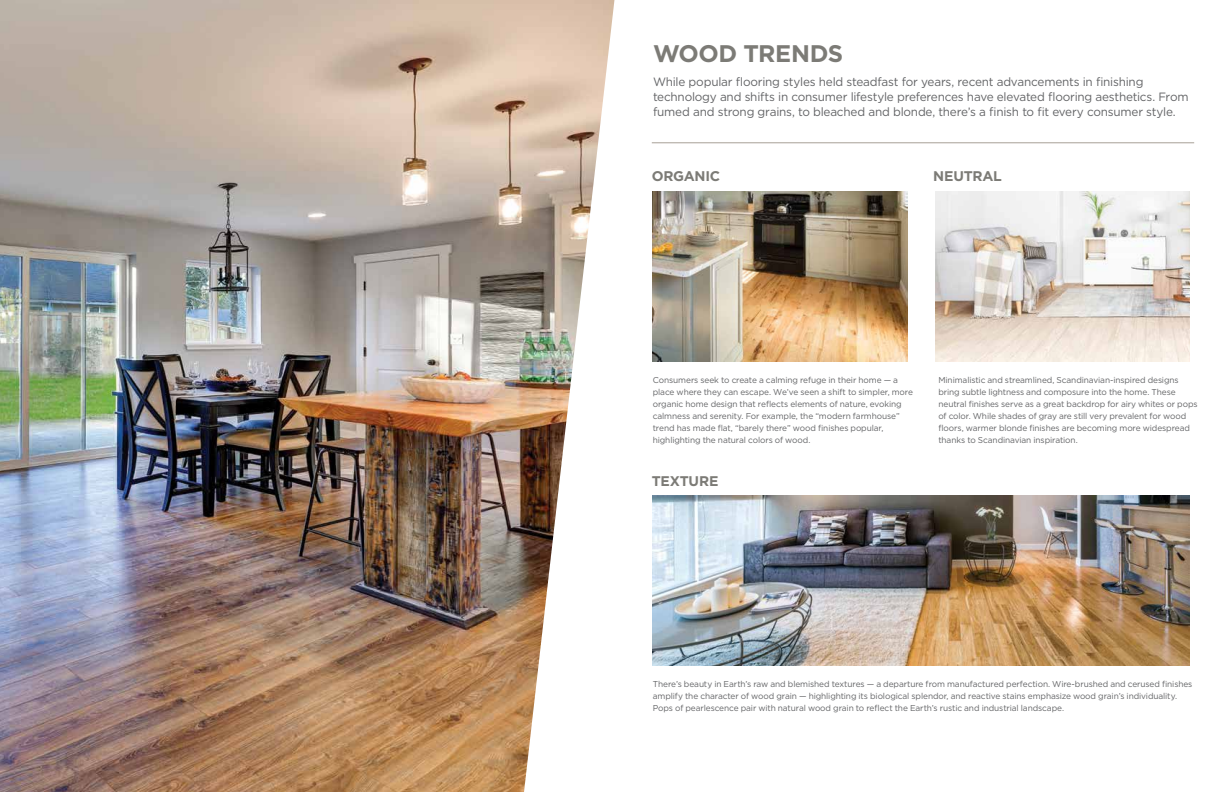
<style>
.page{position:relative;width:1224px;height:792px;background:#fff}
.page>*{position:absolute;margin:0;border:0;box-sizing:border-box;transform-origin:0 0}
.t1{font:700 24px "Gotham";letter-spacing:-.02em;color:#7c7b76}
.t2{font:700 14px "Gotham";letter-spacing:-.02em;color:#7c7b76}
.t3{font:12px/15px "Gotham";letter-spacing:-.02em;color:#636466}
.t4{font:8.5px/12px "Gotham";letter-spacing:-.01em;color:#636466}
</style>
<div class="page">
<img style="left:0;top:0;width:614px;height:792px">
<hr style="left:652px;top:143px;width:542px;height:1px;background:#4c3d2a">
<img style="left:653px;top:191px;width:254px;height:170px">
<img style="left:653px;top:496px;width:536px;height:170px">
<img style="left:935px;top:191px;width:254px;height:170px">
<h1 class="t1" style="left:653px;top:38px;width:192px">WOOD TRENDS</h1>
<p class="t3" style="left:653px;top:74px;width:537px">While popular flooring styles held steadfast for years, recent advancements in finishing technology and shifts in consumer lifestyle preferences have elevated flooring aesthetics. From fumed and strong grains, to bleached and blonde, there’s a finish to fit every consumer style.</p>
<h2 class="t2" style="left:652px;top:167px;width:70px">ORGANIC</h2>
<h2 class="t2" style="left:933px;top:167px;width:70px">NEUTRAL</h2>
<p class="t4" style="left:653px;top:373px;width:262px">Consumers seek to create a calming refuge in their home — a place where they can escape. We’ve seen a shift to simpler, more organic home design that reflects elements of nature, evoking calmness and serenity. For example, the “modern farmhouse” trend has made flat, “barely there” wood finishes popular, highlighting the natural colors of wood.</p>
<h2 class="t2" style="left:652px;top:472px;width:68px">TEXTURE</h2>
<p class="t4" style="left:938px;top:373px;width:261px">Minimalistic and streamlined, Scandinavian-inspired designs bring subtle lightness and composure into the home. These neutral finishes serve as a great backdrop for airy whites or pops of color. While shades of gray are still very prevalent for wood floors, warmer blonde finishes are becoming more widespread thanks to Scandinavian inspiration.</p>
<p class="t4" style="left:653px;top:678px;width:541px">There’s beauty in Earth’s raw and blemished textures — a departure from manufactured perfection. Wire-brushed and cerused finishes amplify the character of wood grain — highlighting its biological splendor, and reactive stains emphasize wood grain’s individuality.<br>Pops of pearlescence pair with natural wood grain to reflect the Earth’s rustic and industrial landscape.</p>
</div>
